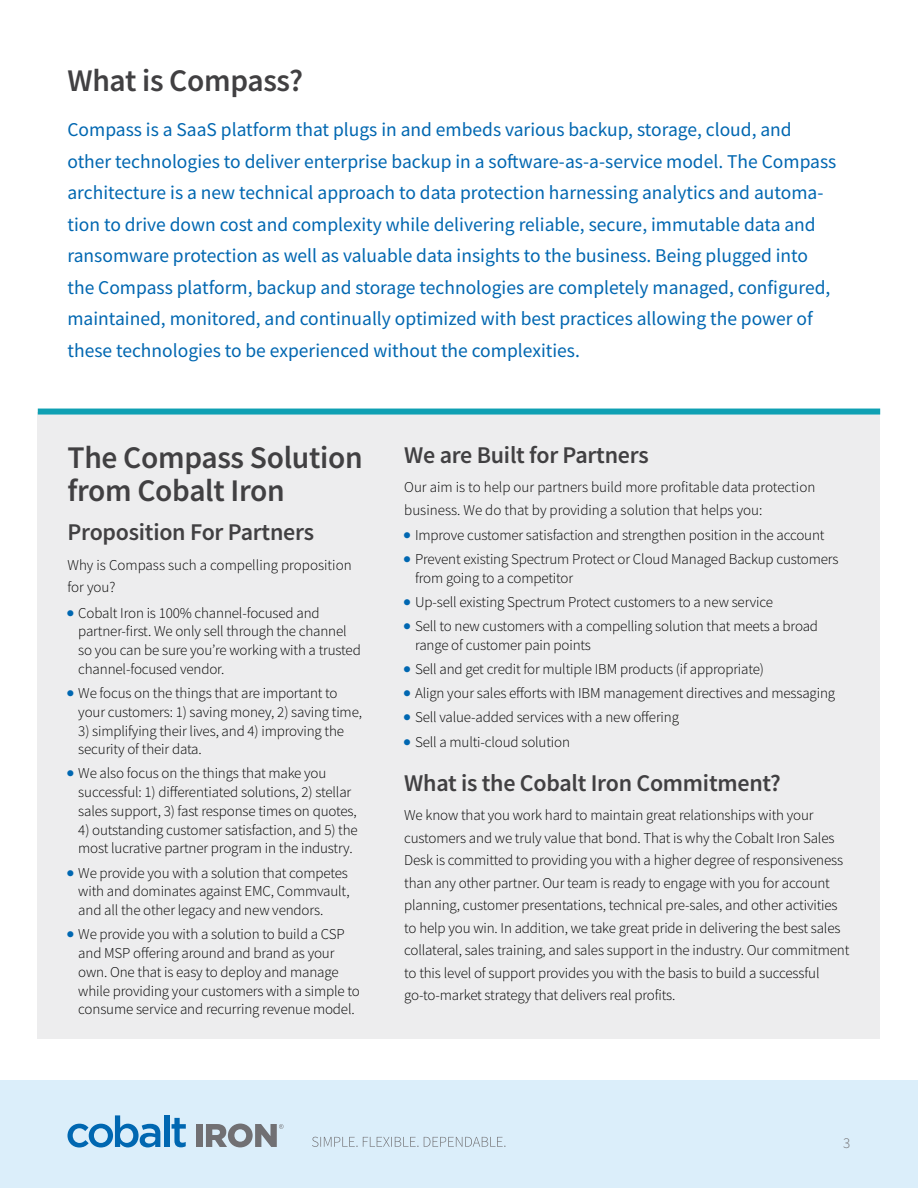
<style>
.page{position:relative;width:918px;height:1188px;background:#fff}
.page>*{position:absolute;margin:0;border:0;box-sizing:border-box;transform-origin:0 0}
.t1{font:600 31.5px/33px "Source Sans Pro";letter-spacing:-.01em;color:#414042}
.t2{font:600 24px "Source Sans Pro";letter-spacing:-.01em;color:#414042}
.t3{font:19.5px/31.5px "Source Sans Pro";color:#0067b1}
.t4{font:300 15px/18.8px "Source Sans Pro";letter-spacing:-.01em;color:#000}
.t5{font:300 15px "Source Sans Pro";color:#717073}
</style>
<div class="page">
<div style="left:0;top:1080px;width:918px;height:108px;background:#dbeefa"></div>
<svg style="left:312px;top:1137px;width:194px;height:10px"></svg>
<svg style="left:68px;top:1115px;width:92px;height:33px"></svg>
<div style="left:164px;top:1115px;width:5px;height:32px;background:#0067b1"></div>
<svg style="left:172px;top:1118px;width:14px;height:29px"></svg>
<div style="left:196px;top:1124px;width:7px;height:23px;background:#717073"></div>
<svg style="left:206px;top:1124px;width:77px;height:23px"></svg>
<div style="left:38px;top:412px;width:842px;height:627px;background:#ededee"></div>
<div style="left:38px;top:409px;width:842px;height:6px;background:#0fa0b3"></div>
<h1 class="t1" style="left:68px;top:64px;width:237px">What is Compass?</h1>
<p class="t3" style="left:68px;top:114px;width:770px">Compass is a SaaS platform that plugs in and embeds various backup, storage, cloud, and other technologies to deliver enterprise backup in a software-as-a-service model. The Compass architecture is a new technical approach to data protection harnessing analytics and automa&shy;tion to drive down cost and complexity while delivering reliable, secure, immutable data and ransomware protection as well as valuable data insights to the business. Being plugged into the Compass platform, backup and storage technologies are completely managed, configured, maintained, monitored, and continually optimized with best practices allowing the power of these technologies to be experienced without the complexities.</p>
<h1 class="t1" style="left:68px;top:441px;width:297px">The Compass Solution from Cobalt Iron</h1>
<h2 class="t2" style="left:68px;top:517px;width:248px">Proposition For Partners</h2>
<p class="t4" style="left:68px;top:553px;width:286px;line-height:22.5px">Why is Compass such a compelling proposition for you?</p>
<p class="t4" style="left:78px;top:603px;width:284px">Cobalt Iron is 100% channel-focused and partner-first. We only sell through the channel so you can be sure you’re working with a trusted channel-focused vendor.</p>
<p class="t4" style="left:78px;top:684px;width:285px">We focus on the things that are important to your customers: 1) saving money, 2) saving time,</p>
<p class="t4" style="left:78px;top:721px;width:267px">3) simplifying their lives, and 4) improving the security of their data.</p>
<p class="t4" style="left:78px;top:764px;width:280px">We also focus on the things that make you successful: 1) differentiated solutions, 2) stellar sales support, 3) fast response times on quotes,</p>
<p class="t4" style="left:78px;top:820px;width:281px">4) outstanding customer satisfaction, and 5) the most lucrative partner program in the industry.</p>
<p class="t4" style="left:78px;top:863px;width:273px;text-align:justify">We provide you with a solution that competes with and dominates against EMC, Commvault, and all the other legacy and new vendors.</p>
<p class="t4" style="left:78px;top:925px;width:283px">We provide you with a solution to build a CSP and MSP offering around and brand as your own. One that is easy to deploy and manage while providing your customers with a simple to consume service and recurring revenue model.</p>
<h2 class="t2" style="left:404px;top:439px;width:246px">We are Built for Partners</h2>
<p class="t4" style="left:404px;top:476px;width:413px;line-height:22.5px">Our aim is to help our partners build more profitable data protection business. We do that by providing a solution that helps you:</p>
<p class="t4" style="left:415px;top:523px;width:425px;line-height:24.2px">Improve customer satisfaction and strengthen position in the account<br>Prevent existing Spectrum Protect or Cloud Managed Backup customers</p>
<p class="t4" style="left:415px;top:566px;width:405px;line-height:24.2px">from going to a competitor<br>Up-sell existing Spectrum Protect customers to a new service<br>Sell to new customers with a compelling solution that meets a broad</p>
<p class="t4" style="left:415px;top:633px;width:422px;line-height:24.2px">range of customer pain points<br>Sell and get credit for multiple IBM products (if appropriate)<br>Align your sales efforts with IBM management directives and messaging Sell value-added services with a new offering<br>Sell a multi-cloud solution</p>
<h2 class="t2" style="left:404px;top:767px;width:378px">What is the Cobalt Iron Commitment?</h2>
<p class="t4" style="left:404px;top:804px;width:447px;line-height:22.5px">We know that you work hard to maintain great relationships with your customers and we truly value that bond. That is why the Cobalt Iron Sales Desk is committed to providing you with a higher degree of responsiveness than any other partner. Our team is ready to engage with you for account planning, customer presentations, technical pre-sales, and other activities to help you win. In addition, we take great pride in delivering the best sales collateral, sales training, and sales support in the industry. Our commitment to this level of support provides you with the basis to build a successful go-to-market strategy that delivers real profits.</p>
<p class="t5" style="left:843px;top:1133px;width:9px">3</p>
</div>
